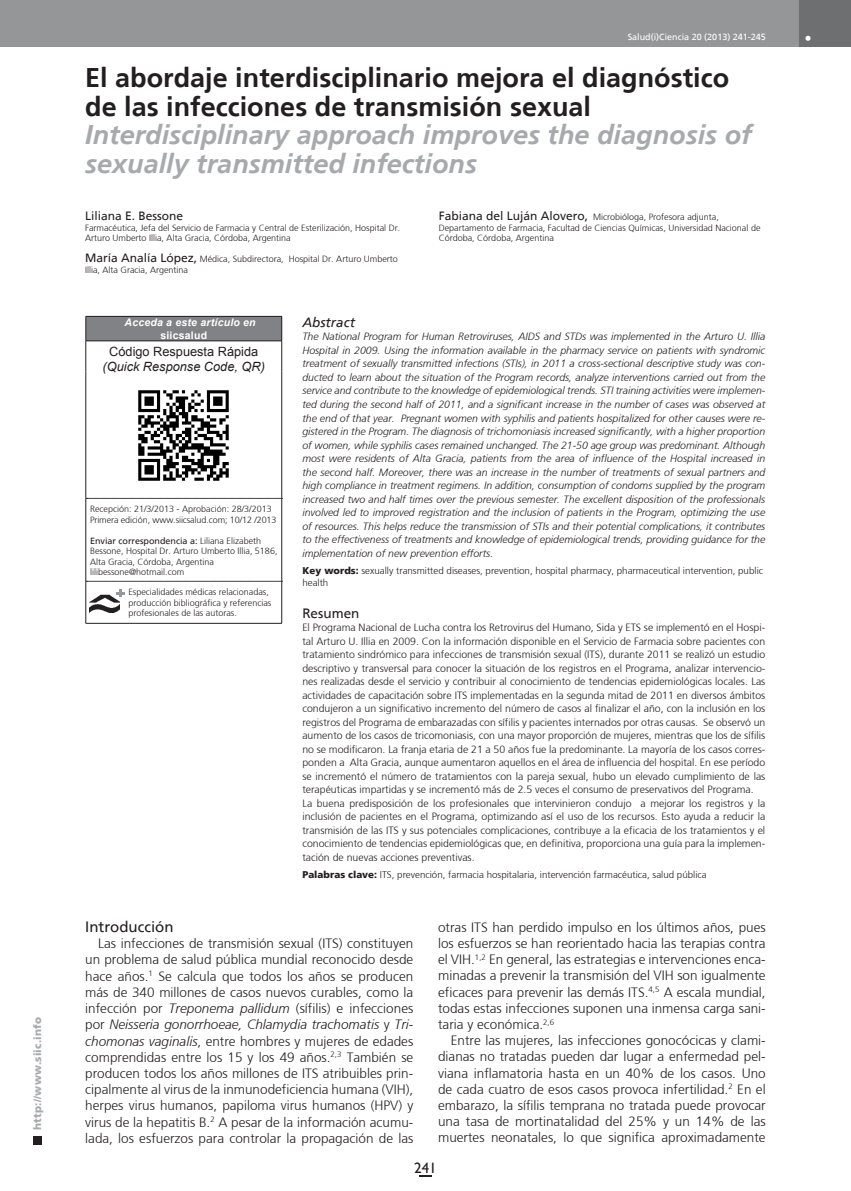
<style>
.page{position:relative;width:851px;height:1191px;background:#fff}
.page>*{position:absolute;margin:0;border:0;box-sizing:border-box;transform-origin:0 0}
.t1{font:700 27px/28.5px "Frutiger";color:#231f20}
.t2{font:italic 700 27px/28.5px "Frutiger";color:#a7a9ac}
.t3{font:15px "Frutiger";color:#231f20}
.t4{font:15px "Humanist 521 BT";color:#231f20}
.t5{font:300 13.5px/16.2px "Frutiger";color:#231f20;text-align:justify}
.t6{font:italic 13.5px "Frutiger";color:#231f20}
.t7{font:13.5px "Frutiger";color:#231f20}
.t8{font:italic 12.75px "Arial";color:#231f20}
.t9{font:12.75px "Arial";color:#231f20}
.t10{font:12px "Frutiger";color:#231f20}
.t11{font:300 10.5px/13.5px "Frutiger";color:#231f20}
.t12{font:italic 300 10.5px/13.5px "Frutiger";color:#231f20;text-align:justify}
.t13{font:italic 700 10.5px "Arial";letter-spacing:.02em;color:#fff}
.t14{font:900 10.5px "Frutiger";letter-spacing:.015em;color:#a7a9ac}
.t15{font:700 10.5px "Arial";letter-spacing:.02em;color:#fff}
.t16{font:300 9.75px/12px "Frutiger";color:#231f20}
.t17{font:300 9px/10.5px "Frutiger";color:#231f20}
.t18{font:9px "Frutiger";color:#fff}
.s1{font-weight:400;font-size:12px}
.s2{font-weight:400}
.s3{font-weight:900}
.s4{font-style:italic}
</style>
<div class="page">
<div style="left:33px;top:1135px;width:9px;height:9px;background:#231f20"></div>
<div style="left:1px;top:0;width:812px;height:47px;background:#949698"></div>
<div style="left:799px;top:0;width:51px;height:47px;background:#6d6f71"></div>
<svg style="left:805px;top:36px;width:5px;height:5px"></svg>
<svg style="left:419px;top:1175px;width:12px;height:1px"></svg>
<div style="left:86px;top:316px;width:196px;height:25px;background:#808285"></div>
<hr style="left:86px;top:341px;width:196px;height:1px;background:#231f20">
<hr style="left:281px;top:341px;width:1px;height:30px;background:#231f20">
<svg style="left:86px;top:498px;width:195px;height:1px"></svg>
<svg style="left:86px;top:581px;width:195px;height:1px"></svg>
<hr style="left:86px;top:316px;width:196px;height:1px;background:#231f20">
<svg style="left:85px;top:316px;width:1px;height:25px"></svg>
<svg style="left:281px;top:317px;width:1px;height:24px"></svg>
<hr style="left:85px;top:341px;width:1px;height:30px;background:#231f20">
<hr style="left:85px;top:371px;width:1px;height:127px;background:#231f20">
<hr style="left:281px;top:371px;width:1px;height:127px;background:#231f20">
<hr style="left:85px;top:498px;width:1px;height:83px;background:#231f20">
<hr style="left:281px;top:498px;width:1px;height:83px;background:#231f20">
<hr style="left:85px;top:581px;width:1px;height:42px;background:#231f20">
<hr style="left:281px;top:581px;width:1px;height:42px;background:#231f20">
<hr style="left:86px;top:623px;width:196px;height:1px;background:#231f20">
<img style="left:138px;top:390px;width:91px;height:91px">
<img style="left:90px;top:604px;width:30px;height:8px">
<img style="left:90px;top:594px;width:30px;height:8px">
<svg style="left:116px;top:589px;width:8px;height:8px"></svg>
<p class="t14" style="left:31px;top:1129px;width:114px;rotate:-90deg">http://www.siic.info</p>
<p class="t18" style="left:627px;top:32px;width:140px">Salud(i)Ciencia 20 (2013) 241-245</p>
<h1 class="t1" style="left:85px;top:63px;width:645px">El abordaje interdisciplinario mejora el diagnóstico de las infecciones de transmisión sexual</h1>
<h1 class="t2" style="left:85px;top:120px;width:668px">Interdisciplinary approach improves the diagnosis of sexually transmitted infections</h1>
<p class="t10" style="left:85px;top:209px;width:100px">Liliana E. Bessone</p>
<p class="t17" style="left:85px;top:222px;width:316px">Farmacéutica, Jefa del Servicio de Farmacia y Central de Esterilización, Hospital Dr.<br>Arturo Umberto Illia, Alta Gracia, Córdoba, Argentina</p>
<p class="t17" style="left:85px;top:254px;width:314px"><span class="s1">María Analía López,</span> Médica, Subdirectora, Hospital Dr. Arturo Umberto<br>Illia, Alta Gracia, Argentina</p>
<p class="t17" style="left:438px;top:212px;width:323px"><span class="s1">Fabiana del Luján Alovero,</span> Microbióloga, Profesora adjunta,<br>Departamento de Farmacia, Facultad de Ciencias Químicas, Universidad Nacional de<br>Córdoba, Córdoba, Argentina</p>
<p class="t13" style="left:124px;top:315px;width:133px">Acceda a este artículo en</p>
<p class="t15" style="left:160px;top:328px;width:48px">siicsalud</p>
<p class="t9" style="left:109px;top:343px;width:150px">Código Respuesta Rápida</p>
<p class="t8" style="left:103px;top:359px;width:164px">(Quick Response Code, QR)</p>
<p class="t17" style="left:90px;top:504px;width:188px">Recepción: 21/3/2013 - Aprobación: 28/3/2013<br>Primera edición, www.siicsalud.com; 10/12 /2013</p>
<p class="t17" style="left:90px;top:535px;width:189px"><span class="s2">Enviar correspondencia a:</span> Liliana Elizabeth Bessone, Hospital Dr. Arturo Umberto Illia, 5186, Alta Gracia, Córdoba, Argentina lilibessone@hotmail.com</p>
<p class="t17" style="left:128px;top:587px;width:145px">Especialidades médicas relacionadas, producción bibliográfica y referencias profesionales de las autoras.</p>
<p class="t6" style="left:302px;top:314px;width:54px">Abstract</p>
<p class="t12" style="left:302px;top:330px;width:464px">The National Program for Human Retroviruses, AIDS and STDs was implemented in the Arturo U. Illia Hospital in 2009. Using the information available in the pharmacy service on patients with syndromic treatment of sexually transmitted infections (STIs), in 2011 a cross-sectional descriptive study was con&shy;ducted to learn about the situation of the Program records, analyze interventions carried out from the service and contribute to the knowledge of epidemiological trends. STI training activities were implemen&shy;ted during the second half of 2011, and a significant increase in the number of cases was observed at the end of that year. Pregnant women with syphilis and patients hospitalized for other causes were re&shy;gistered in the Program. The diagnosis of trichomoniasis increased significantly, with a higher proportion of women, while syphilis cases remained unchanged. The 21-50 age group was predominant. Although most were residents of Alta Gracia, patients from the area of influence of the Hospital increased in the second half. Moreover, there was an increase in the number of treatments of sexual partners and high compliance in treatment regimens. In addition, consumption of condoms supplied by the program increased two and half times over the previous semester. The excellent disposition of the professionals involved led to improved registration and the inclusion of patients in the Program, optimizing the use of resources. This helps reduce the transmission of STIs and their potential complications, it contributes to the effectiveness of treatments and knowledge of epidemiological trends, providing guidance for the implementation of new prevention efforts.</p>
<p class="t16" style="left:302px;top:565px;width:462px"><span class="s3">Key words:</span> sexually transmitted diseases, prevention, hospital pharmacy, pharmaceutical intervention, public health</p>
<p class="t7" style="left:302px;top:605px;width:59px">Resumen</p>
<p class="t11" style="left:302px;top:620px;width:464px">El Programa Nacional de Lucha contra los Retrovirus del Humano, Sida y ETS se implementó en el Hospi&shy;tal Arturo U. Illia en 2009. Con la información disponible en el Servicio de Farmacia sobre pacientes con tratamiento sindrómico para infecciones de transmisión sexual (ITS), durante 2011 se realizó un estudio descriptivo y transversal para conocer la situación de los registros en el Programa, analizar intervencio&shy;nes realizadas desde el servicio y contribuir al conocimiento de tendencias epidemiológicas locales. Las actividades de capacitación sobre ITS implementadas en la segunda mitad de 2011 en diversos ámbitos condujeron a un significativo incremento del número de casos al finalizar el año, con la inclusión en los registros del Programa de embarazadas con sífilis y pacientes internados por otras causas. Se observó un aumento de los casos de tricomoniasis, con una mayor proporción de mujeres, mientras que los de sífilis no se modificaron. La franja etaria de 21 a 50 años fue la predominante. La mayoría de los casos corres&shy;ponden a Alta Gracia, aunque aumentaron aquellos en el área de influencia del hospital. En ese período se incrementó el número de tratamientos con la pareja sexual, hubo un elevado cumplimiento de las terapéuticas impartidas y se incrementó más de 2.5 veces el consumo de preservativos del Programa.<br>La buena predisposición de los profesionales que intervinieron condujo a mejorar los registros y la inclusión de pacientes en el Programa, optimizando así el uso de los recursos. Esto ayuda a reducir la transmisión de las ITS y sus potenciales complicaciones, contribuye a la eficacia de los tratamientos y el conocimiento de tendencias epidemiológicas que, en definitiva, proporciona una guía para la implemen&shy;tación de nuevas acciones preventivas.</p>
<p class="t16" style="left:302px;top:869px;width:406px"><span class="s3">Palabras clave:</span> ITS, prevención, farmacia hospitalaria, intervención farmacéutica, salud pública</p>
<h2 class="t3" style="left:85px;top:918px;width:90px">Introducción</h2>
<p class="t5" style="left:85px;top:935px;width:329px;text-indent:13px">Las infecciones de transmisión sexual (ITS) constituyen un problema de salud pública mundial reconocido desde hace años.<sup>1</sup> Se calcula que todos los años se producen más de 340 millones de casos nuevos curables, como la infección por <span class="s4">Treponema pallidum</span> (sífilis) e infecciones por <span class="s4">Neisseria gonorrhoeae, Chlamydia trachomatis</span> y <span class="s4">Tri&shy;chomonas vaginalis</span>, entre hombres y mujeres de edades comprendidas entre los 15 y los 49 años.<sup>2,3</sup> También se producen todos los años millones de ITS atribuibles prin&shy;cipalmente al virus de la inmunodeficiencia humana (VIH), herpes virus humanos, papiloma virus humanos (HPV) y virus de la hepatitis B.<sup>2</sup> A pesar de la información acumu&shy;lada, los esfuerzos para controlar la propagación de las</p>
<p class="t5" style="left:438px;top:919px;width:329px">otras ITS han perdido impulso en los últimos años, pues los esfuerzos se han reorientado hacia las terapias contra el VIH.<sup>1,2</sup> En general, las estrategias e intervenciones enca&shy;minadas a prevenir la transmisión del VIH son igualmente eficaces para prevenir las demás ITS.<sup>4,5</sup> A escala mundial, todas estas infecciones suponen una inmensa carga sani&shy;taria y económica.<sup>2,6</sup></p>
<p class="t5" style="left:438px;top:1032px;width:329px;text-indent:13px">Entre las mujeres, las infecciones gonocócicas y clami&shy;dianas no tratadas pueden dar lugar a enfermedad pel&shy;viana inflamatoria hasta en un 40% de los casos. Uno de cada cuatro de esos casos provoca infertilidad.<sup>2</sup> En el embarazo, la sífilis temprana no tratada puede provocar una tasa de mortinatalidad del 25% y un 14% de las muertes neonatales, lo que significa aproximadamente</p>
<h2 class="t4" style="left:414px;top:1158px;width:24px">241</h2>
</div>
